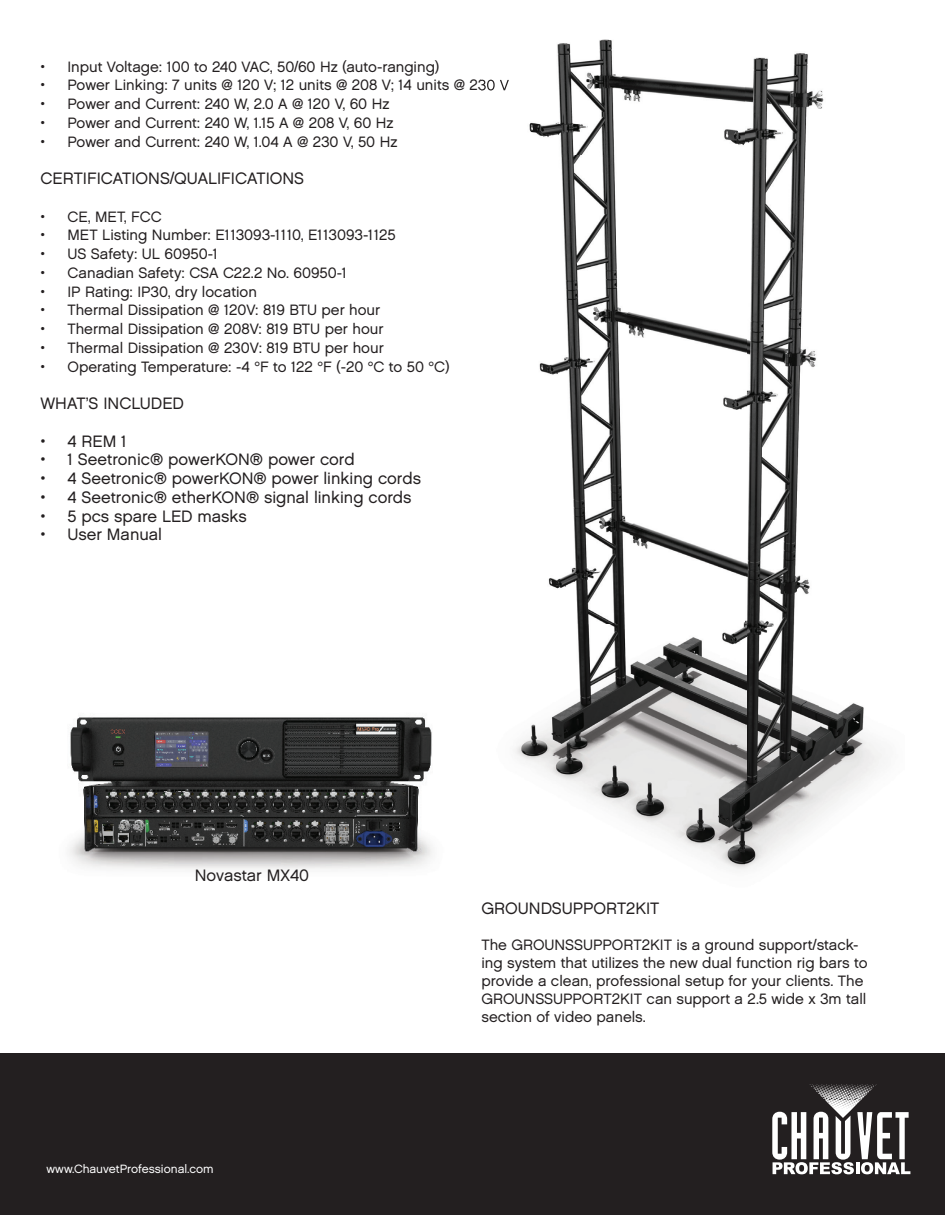
<style>
.page{position:relative;width:945px;height:1215px;background:#fff}
.page>*{position:absolute;margin:0;border:0;box-sizing:border-box;transform-origin:0 0}
.t1{font:16.5px "Chalet London Nineteen Sixty";color:#231f20}
.t2{font:15px/18px "Chalet London Nineteen Sixty";color:#231f20}
.t3{font:12px "Chalet London Nineteen Sixty";color:#fff}
</style>
<div class="page">
<div style="left:0;top:1053px;width:945px;height:162px;background:#231f20"></div>
<svg style="left:772px;top:1084px;width:138px;height:90px"></svg>
<img style="left:515px;top:39px;width:367px;height:831px">
<img style="left:482px;top:79px;width:27px;height:12px">
<img style="left:69px;top:717px;width:363px;height:153px">
<p class="t2" style="left:40px;top:57px;width:401px">• Input Voltage: 100 to 240 VAC, 50/60 Hz (auto-ranging)</p>
<p class="t2" style="left:40px;top:76px;width:470px">• Power Linking: 7 units @ 120 V; 12 units @ 208 V; 14 units @ 230 V</p>
<p class="t2" style="left:40px;top:95px;width:351px">• Power and Current: 240 W, 2.0 A @ 120 V, 60 Hz</p>
<p class="t2" style="left:40px;top:114px;width:355px">• Power and Current: 240 W, 1.15 A @ 208 V, 60 Hz</p>
<p class="t2" style="left:40px;top:132px;width:358px">• Power and Current: 240 W, 1.04 A @ 230 V, 50 Hz</p>
<p class="t1" style="left:40px;top:168px;width:265px">CERTIFICATIONS/QUALIFICATIONS</p>
<p class="t2" style="left:40px;top:207px;width:123px">• CE, MET, FCC</p>
<p class="t2" style="left:40px;top:226px;width:357px">• MET Listing Number: E113093-1110, E113093-1125</p>
<p class="t2" style="left:40px;top:245px;width:179px">• US Safety: UL 60950-1</p>
<p class="t2" style="left:40px;top:264px;width:308px">• Canadian Safety: CSA C22.2 No. 60950-1</p>
<p class="t2" style="left:40px;top:282px;width:218px">• IP Rating: IP30, dry location</p>
<p class="t2" style="left:40px;top:301px;width:341px">• Thermal Dissipation @ 120V: 819 BTU per hour</p>
<p class="t2" style="left:40px;top:320px;width:345px">• Thermal Dissipation @ 208V: 819 BTU per hour</p>
<p class="t2" style="left:40px;top:339px;width:345px">• Thermal Dissipation @ 230V: 819 BTU per hour</p>
<p class="t2" style="left:40px;top:357px;width:411px">• Operating Temperature: -4 °F to 122 °F (-20 °C to 50 °C)</p>
<p class="t1" style="left:40px;top:393px;width:145px">WHAT’S INCLUDED</p>
<p class="t1" style="left:40px;top:431px;width:88px">• 4 REM 1</p>
<p class="t1" style="left:40px;top:450px;width:316px">• 1 Seetronic® powerKON® power cord</p>
<p class="t1" style="left:40px;top:468px;width:382px">• 4 Seetronic® powerKON® power linking cords</p>
<p class="t1" style="left:40px;top:487px;width:373px">• 4 Seetronic® etherKON® signal linking cords</p>
<p class="t1" style="left:40px;top:506px;width:208px">• 5 pcs spare LED masks</p>
<p class="t1" style="left:40px;top:524px;width:123px">• User Manual</p>
<p class="t1" style="left:195px;top:865px;width:116px">Novastar MX40</p>
<p class="t3" style="left:46px;top:1162px;width:169px">www.ChauvetProfessional.com</p>
<p class="t1" style="left:482px;top:898px;width:179px">GROUNDSUPPORT2KIT</p>
<p class="t2" style="left:482px;top:935px;width:388px">The GROUNSSUPPORT2KIT is a ground support/stack&shy;ing system that utilizes the new dual function rig bars to provide a clean, professional setup for your clients. The GROUNSSUPPORT2KIT can support a 2.5 wide x 3m tall section of video panels.</p>
</div>
